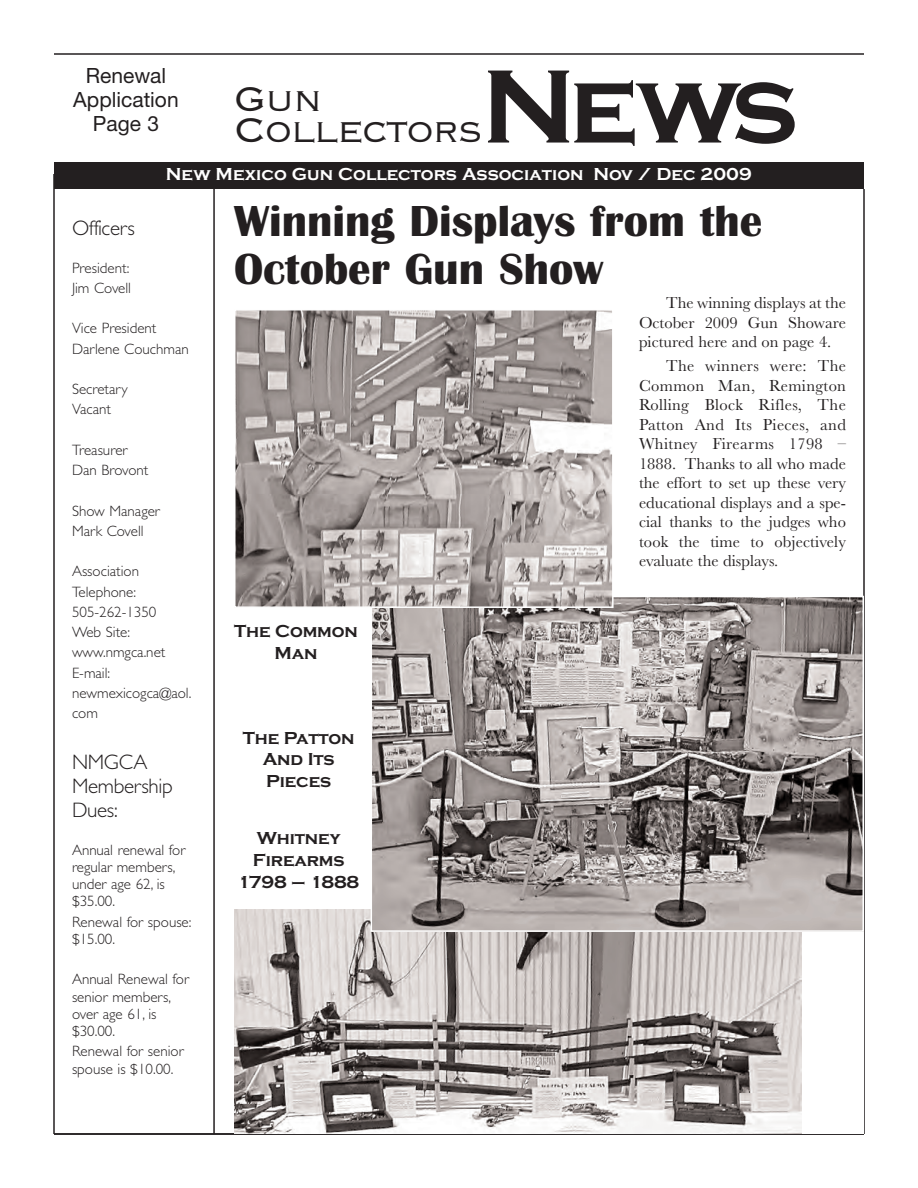
<style>
.page{position:relative;width:918px;height:1188px;background:#fff}
.page>*{position:absolute;margin:0;border:0;box-sizing:border-box;transform-origin:0 0}
.t1{font:700 108px "Copperplate Gothic";color:#231f20}
.t2{font:700 45px/48px "Britannic";color:#231f20}
.t3{font:300 45px "Copperplate";letter-spacing:-.04em;color:#231f20}
.t4{font:300 21px/24px "Gill Sans";letter-spacing:-.015em;color:#231f20}
.t5{font:21px/24px "Helvetica Neue";color:#231f20;text-align:center}
.t6{font:700 18px "Copperplate Gothic";letter-spacing:-.01em;color:#fff}
.t7{font:700 18px/21.6px "Copperplate Gothic";letter-spacing:-.01em;color:#231f20;text-align:center}
.t8{font:16.5px/19.5px "Baskerville";color:#231f20;text-align:justify}
.t9{font:300 15px/20.2px "Gill Sans";color:#231f20}
</style>
<div class="page">
<div style="left:54px;top:162px;width:810px;height:27px;background:#231f20"></div>
<hr style="left:54px;top:1133px;width:810px;height:2px;background:#231f20">
<hr style="left:863px;top:189px;width:2px;height:945px;background:#231f20">
<hr style="left:54px;top:53px;width:810px;height:2px;background:#231f20">
<hr style="left:53px;top:174px;width:2px;height:960px;background:#231f20">
<hr style="left:213px;top:189px;width:2px;height:945px;background:#231f20">
<div style="left:234px;top:909px;width:630px;height:225px;background:#fff"></div>
<img style="left:234px;top:909px;width:568px;height:225px">
<img style="left:374px;top:599px;width:487px;height:330px">
<div style="left:371px;top:596px;width:493px;height:336px;border:2px solid #fff"></div>
<img style="left:237px;top:312px;width:374px;height:293px">
<div style="left:234px;top:309px;width:380px;height:299px;border:2px solid #fff"></div>
<h3 class="t5" style="left:73px;top:63px;width:107px">Renewal<br>Application<br>Page 3</h3>
<h1 class="t1" style="left:482px;top:42px;width:318px">News</h1>
<p class="t6" style="left:166px;top:163px;width:588px">New Mexico Gun Collectors Association Nov / Dec 2009</p>
<h2 class="t2" style="left:234px;top:196px;width:530px">Winning Displays from the<br>October Gun Show</h2>
<p class="t8" style="left:639px;top:293px;width:209px;text-indent:27px">The winning displays at the October 2009 Gun Showare pictured here and on page 4.</p>
<p class="t8" style="left:639px;top:356px;width:209px;text-indent:27px">The winners were: The Common Man, Remington Rolling Block Rifles, The Patton And Its Pieces, and Whitney Firearms 1798 – 1888. Thanks to all who made the effort to set up these very educational displays and a spe&shy;cial thanks to the judges who took the time to objectively evaluate the displays.</p>
<h2 class="t3" style="left:234px;top:70px;width:90px">Gun</h2>
<h2 class="t3" style="left:234px;top:101px;width:250px">Collectors</h2>
<p class="t6" style="left:219px;top:162px;width:625px">N w Mexico Gun Collectors Association July / August 2004</p>
<h3 class="t4" style="left:72px;top:216px;width:64px">Officers</h3>
<p class="t9" style="left:72px;top:257px;width:61px">President:<br>Jim Covell</p>
<p class="t9" style="left:72px;top:318px;width:118px">Vice President<br>Darlene Couchman</p>
<p class="t9" style="left:72px;top:379px;width:57px">Secretary<br>Vacant</p>
<p class="t9" style="left:72px;top:439px;width:78px">Treasurer<br>Dan Brovont</p>
<p class="t9" style="left:72px;top:500px;width:89px">Show Manager<br>Mark Covell</p>
<p class="t9" style="left:72px;top:561px;width:121px">Association<br>Telephone:<br>505-262-1350<br>Web Site: www.nmgca.net<br>E-mail: newmexicogca@aol. com</p>
<h3 class="t4" style="left:72px;top:750px;width:102px">NMGCA<br>Membership<br>Dues:</h3>
<p class="t9" style="left:72px;top:841px;width:115px;line-height:17.2px">Annual renewal for regular members, under age 62, is $35.00.</p>
<p class="t9" style="left:72px;top:913px;width:121px;line-height:17.2px">Renewal for spouse: $15.00.</p>
<p class="t9" style="left:72px;top:970px;width:119px;line-height:17.2px">Annual Renewal for senior members, over age 61, is $30.00.</p>
<p class="t9" style="left:72px;top:1042px;width:113px;line-height:17.2px">Renewal for senior spouse is $10.00.</p>
<p class="t7" style="left:234px;top:620px;width:125px">The Common<br>Man</p>
<p class="t7" style="left:243px;top:727px;width:113px">The Patton<br>And Its<br>Pieces</p>
<p class="t7" style="left:238px;top:827px;width:123px">Whitney<br>Firearms<br>1798 – 1888</p>
</div>
